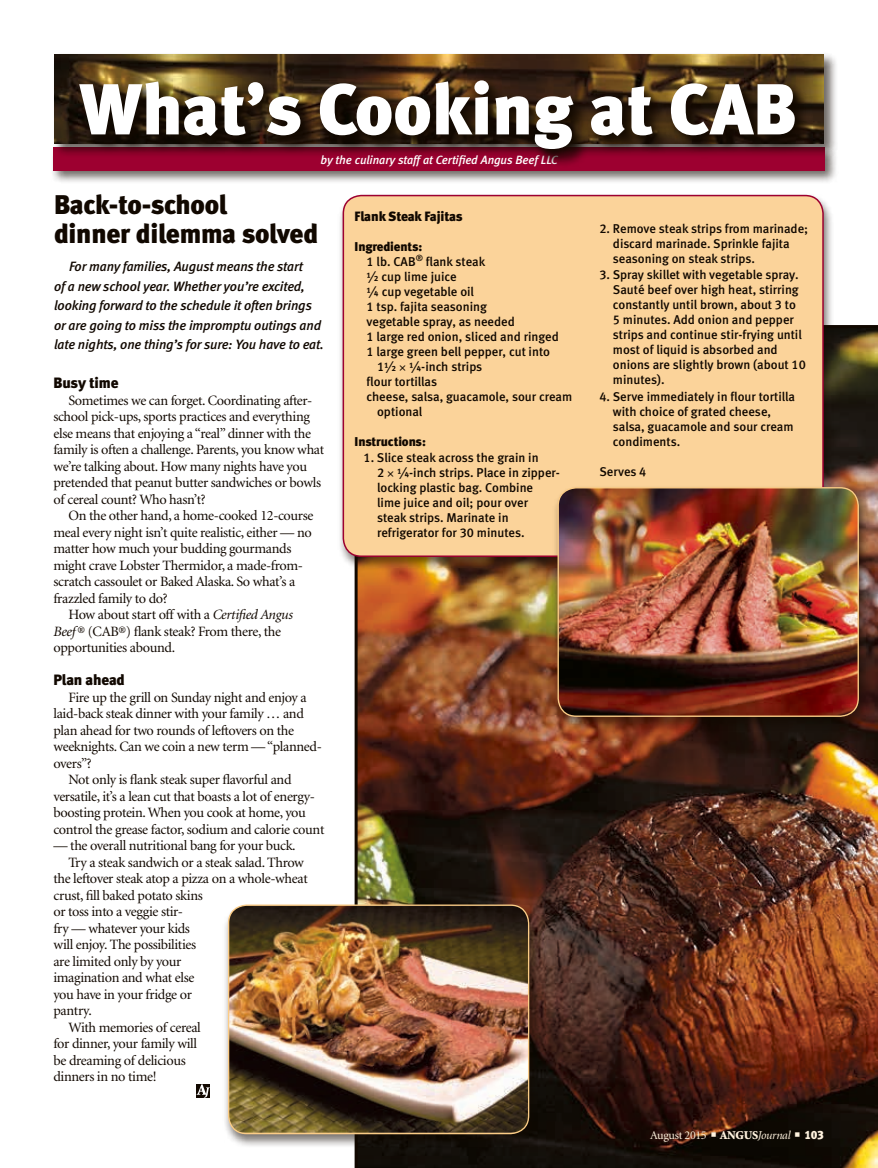
<style>
.page{position:relative;width:878px;height:1168px;background:#fff}
.page>*{position:absolute;margin:0;border:0;box-sizing:border-box;transform-origin:0 0}
.t1{font:72px "Meta Black LF";color:#fff}
.column_headline{font:27px/28.5px "Meta Black LF";letter-spacing:-.01em;color:#110800}
.subhead{font:15px "Meta Black LF";letter-spacing:-.01em;color:#110800}
.body_text{font:14.25px/16.5px "Minion";letter-spacing:-.025em;color:#110800}
.column_intro{font:italic 13.5px/19.5px "Meta Medium LF";letter-spacing:-.01em;color:#110800}
.table_headline{font:13.5px "Meta Black LF";letter-spacing:-.01em;color:#110800}
.table_text{font:12.75px/15px "Meta Medium LF";color:#110800}
.table_headline-2{font:12.75px "Meta Black LF";letter-spacing:-.01em;color:#110800}
.byline{font:italic 12px "Meta Medium LF";letter-spacing:-.01em;color:#fff}
.t2{font:12px "Minion";letter-spacing:-.025em;color:#fff2de}
.s1{font-style:italic}
.s2{font-weight:900}
.s3{font-family:"Meta Black LF"}
</style>
<div class="page">
<div style="left:50px;top:144px;width:788px;height:40px;background:#110800;opacity:.6"></div>
<div style="left:53px;top:147px;width:771px;height:24px;background:#9d0030"></div>
<div style="left:52px;top:52px;width:786px;height:106px;background:#110800;opacity:.6"></div>
<img style="left:54px;top:54px;width:769px;height:90px">
<div style="left:83px;top:83px;width:730px;height:85px;background:#110800;opacity:.6"></div>
<svg style="left:76px;top:77px;width:730px;height:84px;background:#3d1b13"></svg>
<img style="left:354px;top:325px;width:524px;height:843px">
<div style="left:337px;top:193px;width:497px;height:378px;background:#110800;opacity:.55"></div>
<div style="left:343px;top:196px;width:480px;height:360px;background:#fbd39a;border-radius:18px"></div>
<div style="left:342px;top:195px;width:481px;height:362px;border:2px solid #9d0030;border-radius:18px"></div>
<div style="left:552px;top:485px;width:317px;height:246px;background:#110800;opacity:.55"></div>
<img style="left:558px;top:488px;width:300px;height:228px">
<div style="left:557px;top:487px;width:301px;height:230px;border:1px solid #fbcc86;border-radius:18px"></div>
<div style="left:196px;top:1084px;width:14px;height:13px;background:#110800"></div>
<svg style="left:197px;top:1084px;width:13px;height:13px"></svg>
<div style="left:222px;top:902px;width:318px;height:246px;background:#110800;opacity:.55"></div>
<img style="left:228px;top:905px;width:300px;height:228px">
<div style="left:228px;top:904px;width:301px;height:230px;border:1px solid #fbcc86;border-radius:18px"></div>
<p class="t1" style="left:80px;top:66px;width:718px">What’s Cooking at CAB</p>
<p class="byline" style="left:320px;top:152px;width:239px">by the culinary staff at Certified Angus Beef LLC</p>
<p class="column_headline" style="left:54px;top:190px;width:266px">Back-to-school<br>dinner dilemma solved</p>
<p class="column_intro" style="left:54px;top:257px;width:271px;text-indent:15px">For many families, August means the start<br>of a new school year. Whether you’re excited, looking forward to the schedule it often brings or are going to miss the impromptu outings and late nights, one thing’s for sure: You have to eat.</p>
<p class="subhead" style="left:53px;top:374px;width:67px">Busy time</p>
<p class="body_text" style="left:53px;top:392px;width:272px;text-indent:15px">Sometimes we can forget. Coordinating after&shy;school pick-ups, sports practices and everything else means that enjoying a “real” dinner with the family is often a challenge. Parents, you know what we’re talking about. How many nights have you pretended that peanut butter sandwiches or bowls of cereal count? Who hasn’t?</p>
<p class="body_text" style="left:53px;top:508px;width:261px;text-indent:15px">On the other hand, a home-cooked 12-course meal every night isn’t quite realistic, either — no matter how much your budding gourmands might crave Lobster Thermidor, a made-from&shy;scratch cassoulet or Baked Alaska. So what’s a frazzled family to do?</p>
<p class="body_text" style="left:53px;top:607px;width:241px;text-indent:15px">How about start off with a <span class="s1">Certified Angus<br>Beef</span>® (CAB®) flank steak? From there, the opportunities abound.</p>
<p class="subhead" style="left:53px;top:671px;width:73px">Plan ahead</p>
<p class="body_text" style="left:53px;top:689px;width:270px;text-indent:15px">Fire up the grill on Sunday night and enjoy a laid-back steak dinner with your family … and plan ahead for two rounds of leftovers on the weeknights. Can we coin a new term — “planned&shy;overs”?</p>
<p class="body_text" style="left:53px;top:772px;width:272px;text-indent:15px">Not only is flank steak super flavorful and versatile, it’s a lean cut that boasts a lot of energy&shy;boosting protein. When you cook at home, you control the grease factor, sodium and calorie count</p>
<p class="body_text" style="left:53px;top:838px;width:244px">— the overall nutritional bang for your buck.</p>
<p class="body_text" style="left:53px;top:854px;width:256px;text-indent:15px">Try a steak sandwich or a steak salad. Throw the leftover steak atop a pizza on a whole-wheat crust, fill baked potato skins<br>or toss into a veggie stir-<br>fry — whatever your kids<br>will enjoy. The possibilities<br>are limited only by your<br>imagination and what else<br>you have in your fridge or<br>pantry.</p>
<p class="body_text" style="left:53px;top:1019px;width:149px;text-indent:15px">With memories of cereal for dinner, your family will be dreaming of delicious dinners in no time!</p>
<p class="table_headline" style="left:354px;top:208px;width:110px">Flank Steak Fajitas</p>
<p class="table_headline-2" style="left:354px;top:239px;width:69px">Ingredients:</p>
<p class="table_text" style="left:366px;top:254px;width:120px">1 lb. CAB<sup>®</sup> flank steak</p>
<p class="table_text" style="left:366px;top:269px;width:91px">½ cup lime juice</p>
<p class="table_text" style="left:366px;top:284px;width:109px">¼ cup vegetable oil</p>
<p class="table_text" style="left:366px;top:299px;width:122px">1 tsp. fajita seasoning</p>
<p class="table_text" style="left:366px;top:314px;width:150px">vegetable spray, as needed</p>
<p class="table_text" style="left:366px;top:329px;width:194px">1 large red onion, sliced and ringed</p>
<p class="table_text" style="left:377px;top:344px;width:174px;text-indent:-10px">1 large green bell pepper, cut into<br>1½ ¼-inch strips</p>
<p class="table_text" style="left:366px;top:374px;width:72px">flour tortillas</p>
<p class="table_text" style="left:377px;top:389px;width:197px;text-indent:-10px">cheese, salsa, guacamole, sour cream optional</p>
<p class="table_headline-2" style="left:354px;top:434px;width:73px">Instructions:</p>
<p class="table_text" style="left:377px;top:450px;width:184px;text-indent:-14px">1. Slice steak across the grain in<br>2 ¼-inch strips. Place in zipper&shy;locking plastic bag. Combine lime juice and oil; pour over steak strips. Marinate in refrigerator for 30 minutes.</p>
<p class="table_text" style="left:613px;top:221px;width:197px;text-indent:-14px">2. Remove steak strips from marinade; discard marinade. Sprinkle fajita seasoning on steak strips.</p>
<p class="table_text" style="left:613px;top:267px;width:194px;text-indent:-14px">3. Spray skillet with vegetable spray.<br>Sauté beef over high heat, stirring constantly until brown, about 3 to<br>5 minutes. Add onion and pepper strips and continue stir-frying until most of liquid is absorbed and onions are slightly brown (about 10 minutes).</p>
<p class="table_text" style="left:613px;top:389px;width:184px;text-indent:-14px">4. Serve immediately in flour tortilla with choice of grated cheese, salsa, guacamole and sour cream condiments.</p>
<p class="table_text" style="left:599px;top:464px;width:48px">Serves 4</p>
<p class="t2" style="left:650px;top:1129px;width:175px">August 2015 ■ <span class="s2">ANGUS</span><span class="s1">Journal</span> ■ <span class="s3">103</span></p>
</div>
